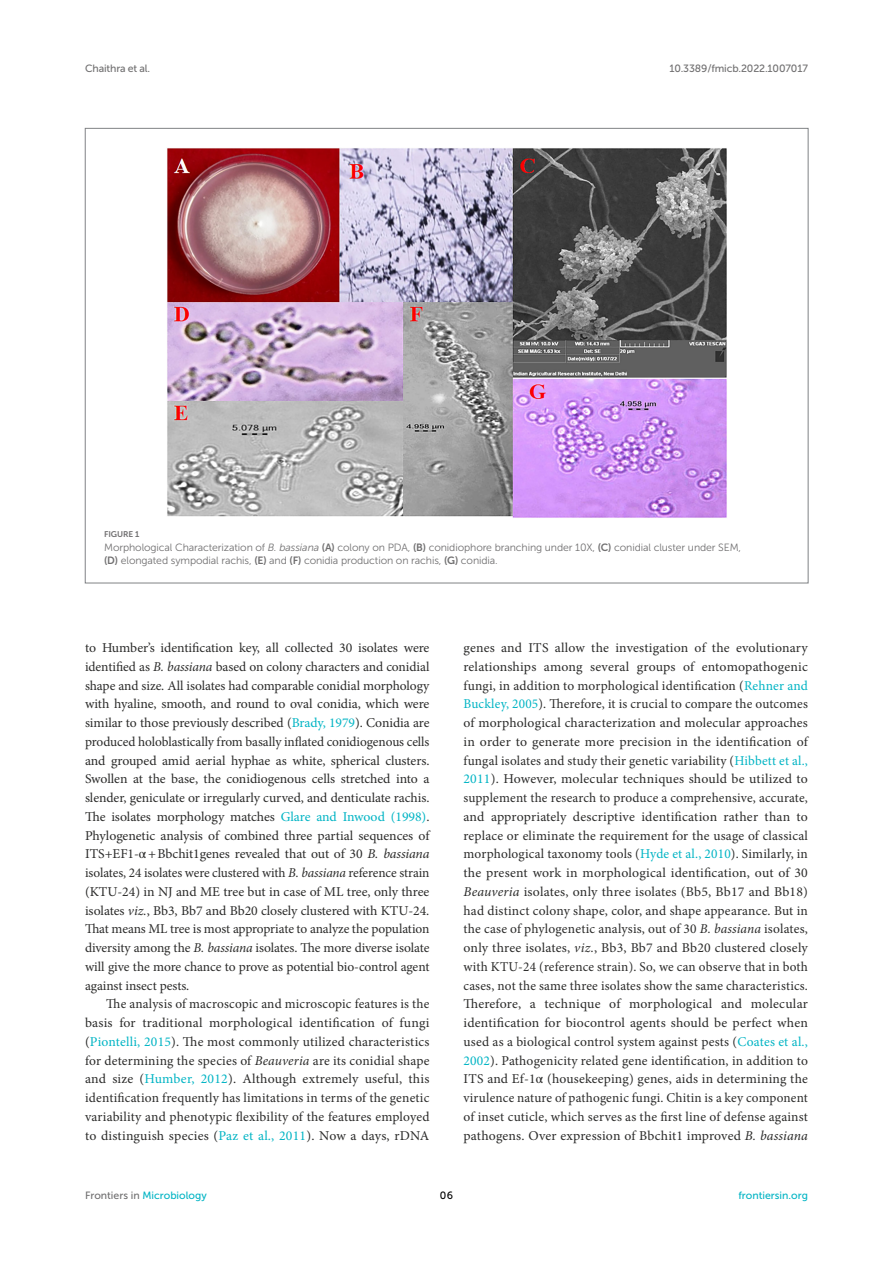
<style>
.page{position:relative;width:893px;height:1263px;background:#fff}
.page>*{position:absolute;margin:0;border:0;box-sizing:border-box;transform-origin:0 0}
.TEXT{font:13.5px/18.8px "Minion Pro";letter-spacing:.015em;color:#2b2b2a;text-align:justify}
.TEXT_FLUSH{font:13.5px/18.8px "Minion Pro";letter-spacing:-.01em;color:#2b2b2a;text-align:justify}
.FIG_LEG{font:10.5px/13.5px "Museo Sans 300";letter-spacing:-.01em;color:#706f70}
.t1{font:10.5px "Museo Sans 500";letter-spacing:-.015em;color:#706f70}
.t2{font:10.5px "Museo Sans 500";color:#00b4c4}
.t3{font:10.5px "Museo Sans 500";color:#000}
.FIG_HD{font:8.25px "Museo Sans 700";letter-spacing:-.01em;color:#706f70}
.s1{font-style:italic}
.s2{font-family:"Museo Sans 700"}
.s3{color:#00b4c4}
.s4{font-family:"STIX General"}
.s5{color:#706f70}
</style>
<div class="page">
<img style="left:167px;top:148px;width:560px;height:370px">
<p class="t1" style="left:85px;top:63px;width:67px">Chaithra et al.</p>
<p class="t1" style="left:669px;top:63px;width:140px">10.3389/fmicb.2022.1007017</p>
<p class="FIG_HD" style="left:104px;top:530px;width:37px">FIGURE 1</p>
<p class="FIG_LEG" style="left:104px;top:540px;width:638px">Morphological Characterization of <span class="s1">B. bassiana</span> <span class="s2">(A)</span> colony on PDA, <span class="s2">(B)</span> conidiophore branching under 10X, <span class="s2">(C)</span> conidial cluster under SEM, <span class="s2">(D)</span> elongated sympodial rachis, <span class="s2">(E)</span> and <span class="s2">(F)</span> conidia production on rachis, <span class="s2">(G)</span> conidia.</p>
<p class="TEXT_FLUSH" style="left:85px;top:638px;width:346px">to Humber’s identification key, all collected 30 isolates were identified as <span class="s1">B. bassiana</span> based on colony characters and conidial shape and size. All isolates had comparable conidial morphology with hyaline, smooth, and round to oval conidia, which were similar to those previously described (<span class="s3">Brady, 1979</span>). Conidia are produced holoblastically from basally inflated conidiogenous cells and grouped amid aerial hyphae as white, spherical clusters.<br>Swollen at the base, the conidiogenous cells stretched into a slender, geniculate or irregularly curved, and denticulate rachis.<br>The isolates morphology matches <span class="s3">Glare and Inwood (1998)</span>.<br>Phylogenetic analysis of combined three partial sequences of ITS+EF1-<span class="s4">α</span>+Bbchit1genes revealed that out of 30 <span class="s1">B. bassiana </span>isolates, 24 isolates were clustered with <span class="s1">B. bassiana</span> reference strain (KTU-24) in NJ and ME tree but in case of ML tree, only three isolates <span class="s1">viz.</span>, Bb3, Bb7 and Bb20 closely clustered with KTU-24.<br>That means ML tree is most appropriate to analyze the population diversity among the <span class="s1">B. bassiana</span> isolates. The more diverse isolate will give the more chance to prove as potential bio-control agent against insect pests.</p>
<p class="TEXT" style="left:85px;top:995px;width:346px;text-indent:21px">The analysis of macroscopic and microscopic features is the basis for traditional morphological identification of fungi (<span class="s3">Piontelli, 2015</span>). The most commonly utilized characteristics for determining the species of <span class="s1">Beauveria</span> are its conidial shape and size (<span class="s3">Humber, 2012</span>). Although extremely useful, this identification frequently has limitations in terms of the genetic variability and phenotypic flexibility of the features employed to distinguish species (<span class="s3">Paz et al., 2011</span>). Now a days, rDNA</p>
<p class="TEXT" style="left:463px;top:638px;width:346px">genes and ITS allow the investigation of the evolutionary relationships among several groups of entomopathogenic fungi, in addition to morphological identification (<span class="s3">Rehner and Buckley, 2005</span>). Therefore, it is crucial to compare the outcomes of morphological characterization and molecular approaches in order to generate more precision in the identification of fungal isolates and study their genetic variability (<span class="s3">Hibbett et al., 2011</span>). However, molecular techniques should be utilized to supplement the research to produce a comprehensive, accurate, and appropriately descriptive identification rather than to replace or eliminate the requirement for the usage of classical morphological taxonomy tools (<span class="s3">Hyde et al., 2010</span>). Similarly, in the present work in morphological identification, out of 30<br><span class="s1">Beauveria</span> isolates, only three isolates (Bb5, Bb17 and Bb18) had distinct colony shape, color, and shape appearance. But in the case of phylogenetic analysis, out of 30 <span class="s1">B. bassiana</span> isolates, only three isolates, <span class="s1">viz.</span>, Bb3, Bb7 and Bb20 clustered closely with KTU-24 (reference strain). So, we can observe that in both cases, not the same three isolates show the same characteristics.<br>Therefore, a technique of morphological and molecular identification for biocontrol agents should be perfect when used as a biological control system against pests (<span class="s3">Coates et al., 2002</span>). Pathogenicity related gene identification, in addition to ITS and Ef-1<span class="s4">α</span> (housekeeping) genes, aids in determining the virulence nature of pathogenic fungi. Chitin is a key component of inset cuticle, which serves as the first line of defense against pathogens. Over expression of Bbchit1 improved <span class="s1">B. bassiana</span></p>
<p class="t2" style="left:85px;top:1190px;width:123px"><span class="s5">Frontiers in</span> Microbiology</p>
<p class="t3" style="left:440px;top:1190px;width:15px">06</p>
<p class="t2" style="left:738px;top:1190px;width:71px">frontiersin.org</p>
</div>
